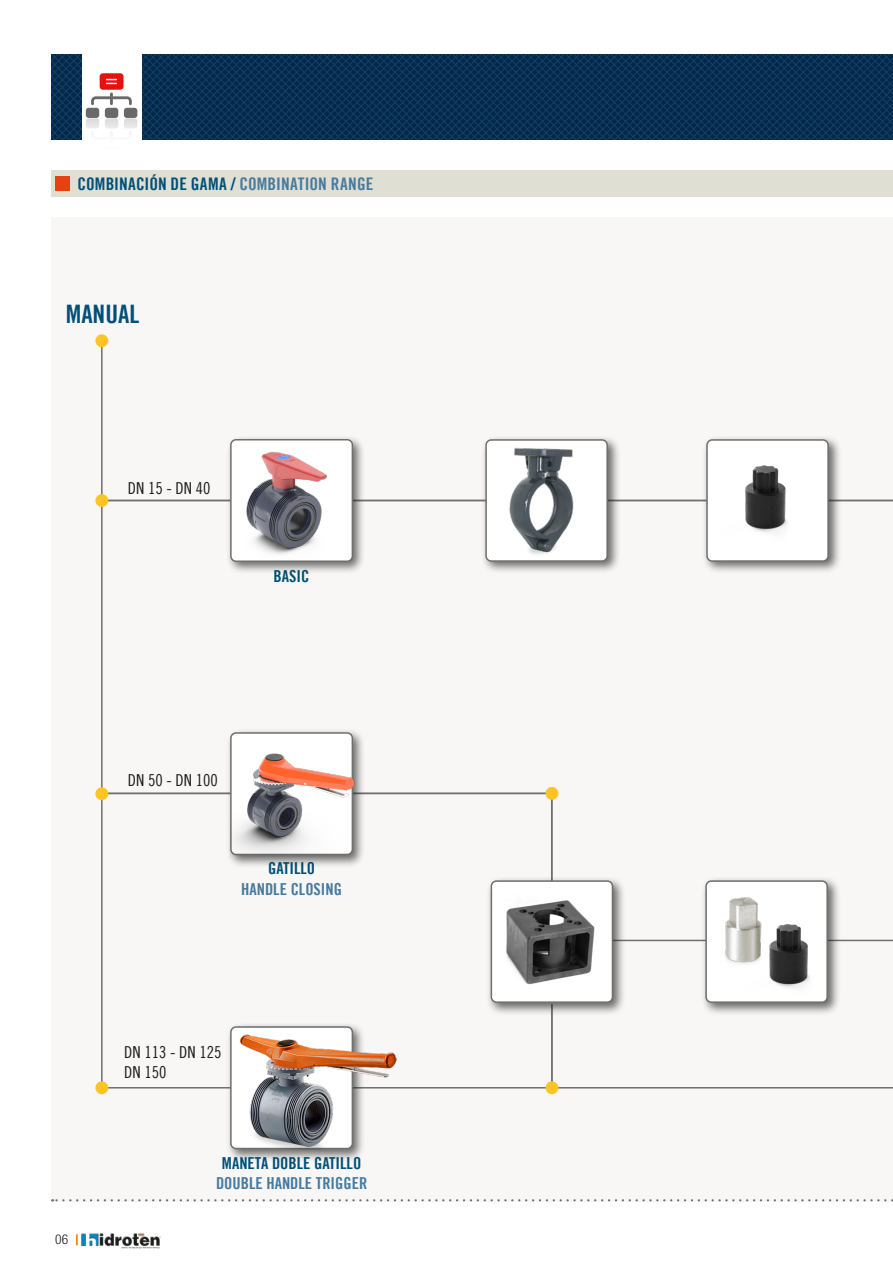
<style>
.page{position:relative;width:893px;height:1263px;background:#fff}
.page>*{position:absolute;margin:0;border:0;box-sizing:border-box;transform-origin:0 0}
.t1{font:25.5px "Trade Gothic LT Bold Cond Twenty";color:#005078}
.t2{font:17.4px "Trade Gothic LT Bold Cond Twenty";letter-spacing:.005em;color:#005078}
.t3{font:16.5px/19.8px "Trade Gothic LT Cond Eighteen";color:#1d1d1b}
.t4{font:16.5px "Trade Gothic LT Bold Cond Twenty";color:#467a9f}
.t5{font:16.5px "Trade Gothic LT Bold Cond Twenty";color:#005078}
.t6{font:300 condensed 13.5px "Helvetica Neue LT Std";color:#1d1d1b}
.s1{color:#467a9f}
</style>
<div class="page">
<img style="left:81px;top:1233px;width:80px;height:16px">
<svg style="left:76px;top:1234px;width:2px;height:11px"></svg>
<div style="left:51px;top:217px;width:842px;height:984px;background:#f8f7f5"></div>
<svg style="left:52px;top:1199px;width:841px;height:2px"></svg>
<hr style="left:601px;top:940px;width:292px;height:1px;background:#706f6f">
<hr style="left:105px;top:1087px;width:788px;height:1px;background:#706f6f">
<svg style="left:51px;top:54px;width:842px;height:86px;background:#193c5e"></svg>
<div style="left:51px;top:170px;width:842px;height:26px;background:#e0dfd3"></div>
<div style="left:55px;top:176px;width:15px;height:15px;background:#e74011"></div>
<hr style="left:101px;top:500px;width:792px;height:1px;background:#706f6f">
<hr style="left:101px;top:792px;width:452px;height:2px;background:#706f6f">
<hr style="left:551px;top:792px;width:2px;height:134px;background:#706f6f">
<hr style="left:551px;top:1004px;width:2px;height:84px;background:#706f6f">
<hr style="left:101px;top:343px;width:2px;height:745px;background:#706f6f">
<div style="left:486px;top:876px;width:140px;height:139px;background:#1d1d1b;opacity:.65"></div>
<div style="left:491px;top:881px;width:121px;height:121px;background:#fff;border-radius:5px"></div>
<img style="left:506px;top:900px;width:89px;height:85px">
<div style="left:491px;top:880px;width:122px;height:123px;border:2px solid #706f6f;border-radius:5px"></div>
<div style="left:481px;top:435px;width:139px;height:139px;background:#1d1d1b;opacity:.65"></div>
<div style="left:486px;top:440px;width:121px;height:121px;background:#fff;border-radius:5px"></div>
<img style="left:509px;top:447px;width:65px;height:108px">
<div style="left:485px;top:439px;width:123px;height:123px;border:2px solid #706f6f;border-radius:5px"></div>
<div style="left:702px;top:435px;width:139px;height:139px;background:#1d1d1b;opacity:.65"></div>
<div style="left:707px;top:440px;width:121px;height:121px;background:#fff;border-radius:5px"></div>
<img style="left:707px;top:465px;width:121px;height:96px">
<div style="left:706px;top:439px;width:123px;height:123px;border:2px solid #706f6f;border-radius:5px"></div>
<div style="left:701px;top:876px;width:139px;height:139px;background:#1d1d1b;opacity:.65"></div>
<div style="left:706px;top:881px;width:121px;height:121px;background:#fff;border-radius:5px"></div>
<div style="left:705px;top:880px;width:123px;height:123px;border:2px solid #706f6f;border-radius:5px"></div>
<div style="left:545px;top:1081px;width:13px;height:13px;background:#fdc423;border-radius:50%"></div>
<div style="left:545px;top:787px;width:13px;height:13px;background:#fdc423;border-radius:50%"></div>
<div style="left:95px;top:494px;width:13px;height:13px;background:#fdc423;border-radius:50%"></div>
<div style="left:95px;top:334px;width:13px;height:13px;background:#fdc423;border-radius:50%"></div>
<div style="left:226px;top:728px;width:140px;height:140px;background:#1d1d1b;opacity:.65"></div>
<div style="left:231px;top:733px;width:121px;height:121px;background:#fff;border-radius:5px"></div>
<div style="left:230px;top:732px;width:123px;height:123px;border:2px solid #706f6f;border-radius:5px"></div>
<img style="left:231px;top:738px;width:154px;height:118px">
<div style="left:95px;top:787px;width:13px;height:13px;background:#fdc423;border-radius:50%"></div>
<div style="left:95px;top:1081px;width:13px;height:13px;background:#fdc423;border-radius:50%"></div>
<div style="left:226px;top:435px;width:140px;height:139px;background:#1d1d1b;opacity:.65"></div>
<img style="left:231px;top:440px;width:121px;height:121px">
<div style="left:230px;top:439px;width:123px;height:123px;border:2px solid #706f6f;border-radius:5px"></div>
<div style="left:226px;top:1022px;width:140px;height:140px;background:#1d1d1b;opacity:.65"></div>
<img style="left:231px;top:1026px;width:173px;height:123px">
<img style="left:740px;top:915px;width:86px;height:86px">
<img style="left:725px;top:897px;width:47px;height:71px">
<p class="t2" style="left:77px;top:173px;width:297px">COMBINACIÓN DE GAMA / <span class="s1">COMBINATION RANGE</span></p>
<h1 class="t1" style="left:66px;top:299px;width:75px">MANUAL</h1>
<p class="t3" style="left:128px;top:478px;width:84px">DN 15 - DN 40</p>
<p class="t5" style="left:274px;top:566px;width:37px">BASIC</p>
<p class="t3" style="left:128px;top:770px;width:91px">DN 50 - DN 100</p>
<p class="t5" style="left:268px;top:858px;width:49px">GATILLO</p>
<p class="t4" style="left:241px;top:879px;width:102px">HANDLE CLOSING</p>
<p class="t3" style="left:124px;top:1042px;width:99px">DN 113 - DN 125<br>DN 150</p>
<p class="t5" style="left:222px;top:1153px;width:141px">MANETA DOBLE GATILLO</p>
<p class="t6" style="left:55px;top:1232px;width:15px">06</p>
<p class="t4" style="left:216px;top:1173px;width:153px">DOUBLE HANDLE TRIGGER</p>
</div>
